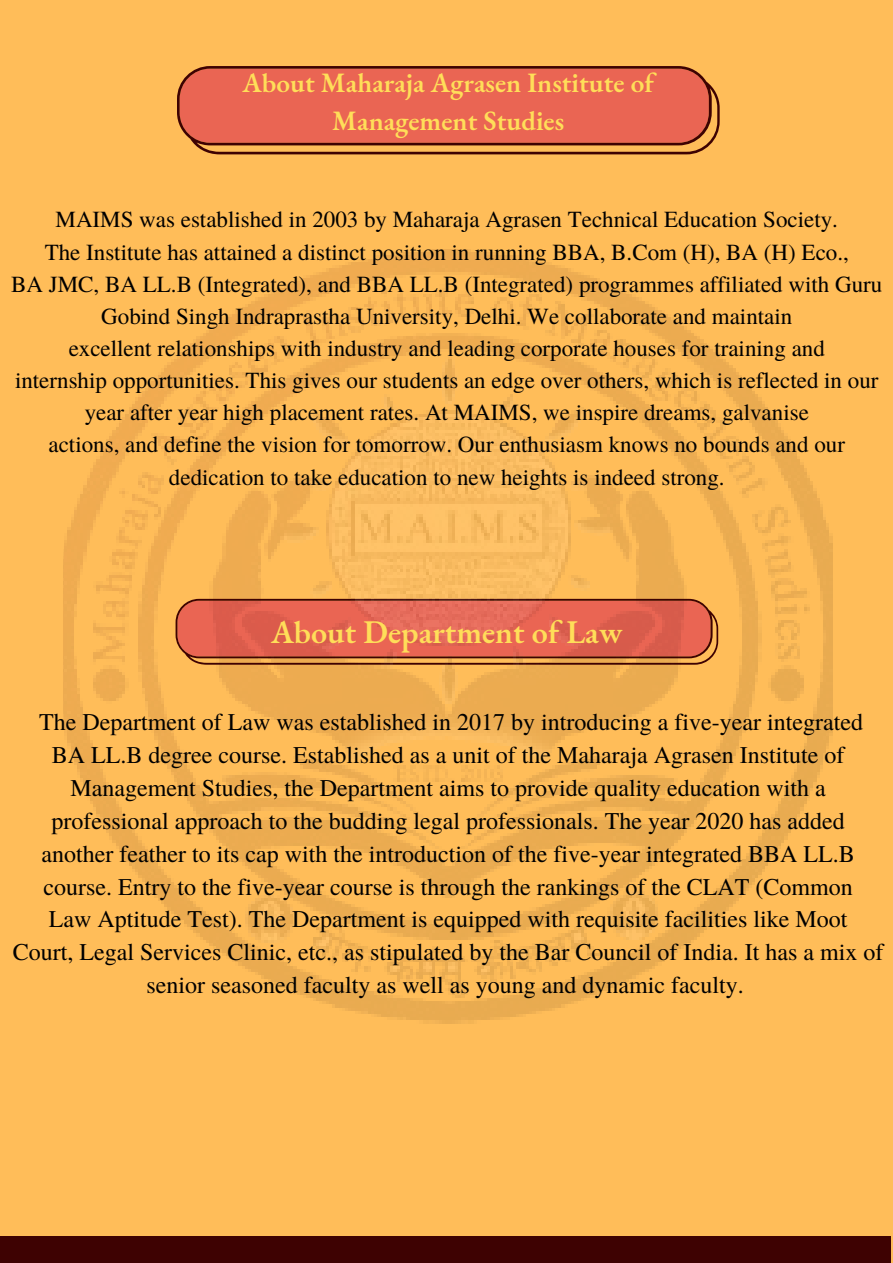
<style>
.page{position:relative;width:893px;height:1263px;background:#ffbd59}
.page>*{position:absolute;margin:0;border:0;box-sizing:border-box;transform-origin:0 0}
.t1{font:600 32.25px "EB Garamond";color:#ffde59}
.t2{font:600 27.3px/38.1px "EB Garamond";color:#ffde59;text-align:center}
.t3{font:24px/32.9px "Te X Gyre Termes";color:#000;text-align:center}
.t4{font:23.02px/32.2px "Te X Gyre Termes";color:#000;text-align:center}
</style>
<div class="page">
<svg style="left:177px;top:66px;width:542px;height:70px;background:#e2624f"></svg>
<div style="left:0;top:1237px;width:890px;height:26px;background:#3e0202"></div>
<img style="left:64px;top:136px;width:769px;height:888px">
<p class="t2" style="left:242px;top:63px;width:413px">About Maharaja Agrasen Institute of<br>Management Studies</p>
<p class="t4" style="left:11px;top:202px;width:872px">MAIMS was established in 2003 by Maharaja Agrasen Technical Education Society.<br>The Institute has attained a distinct position in running BBA, B.Com (H), BA (H) Eco.,<br>BA JMC, BA LL.B (Integrated), and BBA LL.B (Integrated) programmes affiliated with Guru Gobind Singh Indraprastha University, Delhi. We collaborate and maintain<br>excellent relationships with industry and leading corporate houses for training and<br>internship opportunities. This gives our students an edge over others, which is reflected in our year after year high placement rates. At MAIMS, we inspire dreams, galvanise<br>actions, and define the vision for tomorrow. Our enthusiasm knows no bounds and our dedication to take education to new heights is indeed strong.</p>
<h1 class="t1" style="left:271px;top:610px;width:353px">About Department of Law</h1>
<p class="t3" style="left:13px;top:704px;width:872px">The Department of Law was established in 2017 by introducing a five-year integrated<br>BA LL.B degree course. Established as a unit of the Maharaja Agrasen Institute of Management Studies, the Department aims to provide quality education with a professional approach to the budding legal professionals. The year 2020 has added another feather to its cap with the introduction of the five-year integrated BBA LL.B course. Entry to the five-year course is through the rankings of the CLAT (Common<br>Law Aptitude Test). The Department is equipped with requisite facilities like Moot<br>Court, Legal Services Clinic, etc., as stipulated by the Bar Council of India. It has a mix of senior seasoned faculty as well as young and dynamic faculty.</p>
</div>
